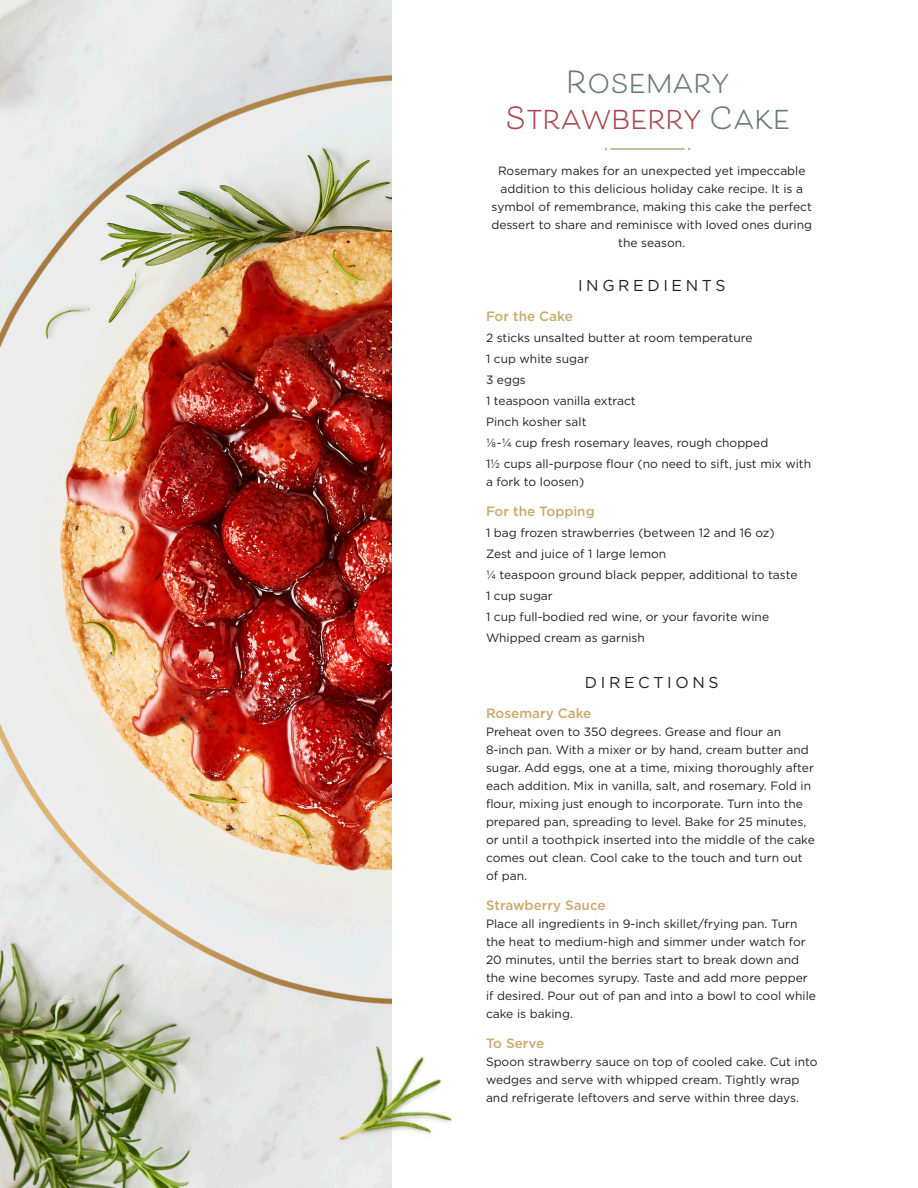
<style>
.page{position:relative;width:918px;height:1188px;background:#fff}
.page>*{position:absolute;margin:0;border:0;box-sizing:border-box;transform-origin:0 0}
.t1{font:700 30px "Beloved Sans";color:#a74652}
.t2{font:700 30px "Beloved Sans";color:#677b6f}
.t3{font:15.75px "Gotham";letter-spacing:.23em;color:#231f20}
.t4{font:500 13.5px "Gotham";color:#c9aa70}
.t5{font:12px/18px "Gotham";color:#231f20}
.s1{color:#677b6f}
</style>
<div class="page">
<img style="left:0;top:0;width:392px;height:1188px">
<img style="left:331px;top:1044px;width:121px;height:112px">
<img style="left:605px;top:147px;width:86px;height:4px">
<p class="t2" style="left:566px;top:66px;width:165px">Rosemary</p>
<p class="t1" style="left:505px;top:102px;width:287px">Strawberry <span class="s1">Cake</span></p>
<p class="t5" style="left:491px;top:162px;width:322px;text-align:center">Rosemary makes for an unexpected yet impeccable addition to this delicious holiday cake recipe. It is a symbol of remembrance, making this cake the perfect dessert to share and reminisce with loved ones during the season.</p>
<p class="t3" style="left:578px;top:275px;width:149px">INGREDIENTS</p>
<p class="t4" style="left:486px;top:307px;width:88px">For the Cake</p>
<p class="t5" style="left:486px;top:329px;width:268px">2 sticks unsalted butter at room temperature</p>
<p class="t5" style="left:486px;top:350px;width:105px">1 cup white sugar</p>
<p class="t5" style="left:486px;top:371px;width:41px">3 eggs</p>
<p class="t5" style="left:486px;top:392px;width:151px">1 teaspoon vanilla extract</p>
<p class="t5" style="left:486px;top:413px;width:102px">Pinch kosher salt</p>
<p class="t5" style="left:486px;top:434px;width:284px">1/8-1/4 cup fresh rosemary leaves, rough chopped</p>
<p class="t5" style="left:486px;top:455px;width:327px">1½ cups all-purpose flour (no need to sift, just mix with a fork to loosen)</p>
<p class="t4" style="left:486px;top:502px;width:110px">For the Topping</p>
<p class="t5" style="left:486px;top:524px;width:290px">1 bag frozen strawberries (between 12 and 16 oz)</p>
<p class="t5" style="left:486px;top:545px;width:182px">Zest and juice of 1 large lemon</p>
<p class="t5" style="left:486px;top:566px;width:313px">¼ teaspoon ground black pepper, additional to taste</p>
<p class="t5" style="left:486px;top:587px;width:68px">1 cup sugar</p>
<p class="t5" style="left:486px;top:608px;width:285px">1 cup full-bodied red wine, or your favorite wine</p>
<p class="t5" style="left:486px;top:629px;width:161px">Whipped cream as garnish</p>
<p class="t3" style="left:585px;top:672px;width:135px">DIRECTIONS</p>
<p class="t4" style="left:486px;top:704px;width:107px">Rosemary Cake</p>
<p class="t5" style="left:486px;top:722px;width:330px">Preheat oven to 350 degrees. Grease and flour an 8-inch pan. With a mixer or by hand, cream butter and sugar. Add eggs, one at a time, mixing thoroughly after each addition. Mix in vanilla, salt, and rosemary. Fold in flour, mixing just enough to incorporate. Turn into the prepared pan, spreading to level. Bake for 25 minutes, or until a toothpick inserted into the middle of the cake comes out clean. Cool cake to the touch and turn out of pan.</p>
<p class="t4" style="left:486px;top:896px;width:121px">Strawberry Sauce</p>
<p class="t5" style="left:486px;top:914px;width:331px">Place all ingredients in 9-inch skillet/frying pan. Turn the heat to medium-high and simmer under watch for 20 minutes, until the berries start to break down and the wine becomes syrupy. Taste and add more pepper if desired. Pour out of pan and into a bowl to cool while cake is baking.</p>
<p class="t4" style="left:486px;top:1034px;width:60px">To Serve</p>
<p class="t5" style="left:486px;top:1052px;width:333px">Spoon strawberry sauce on top of cooled cake. Cut into wedges and serve with whipped cream. Tightly wrap and refrigerate leftovers and serve within three days.</p>
</div>
